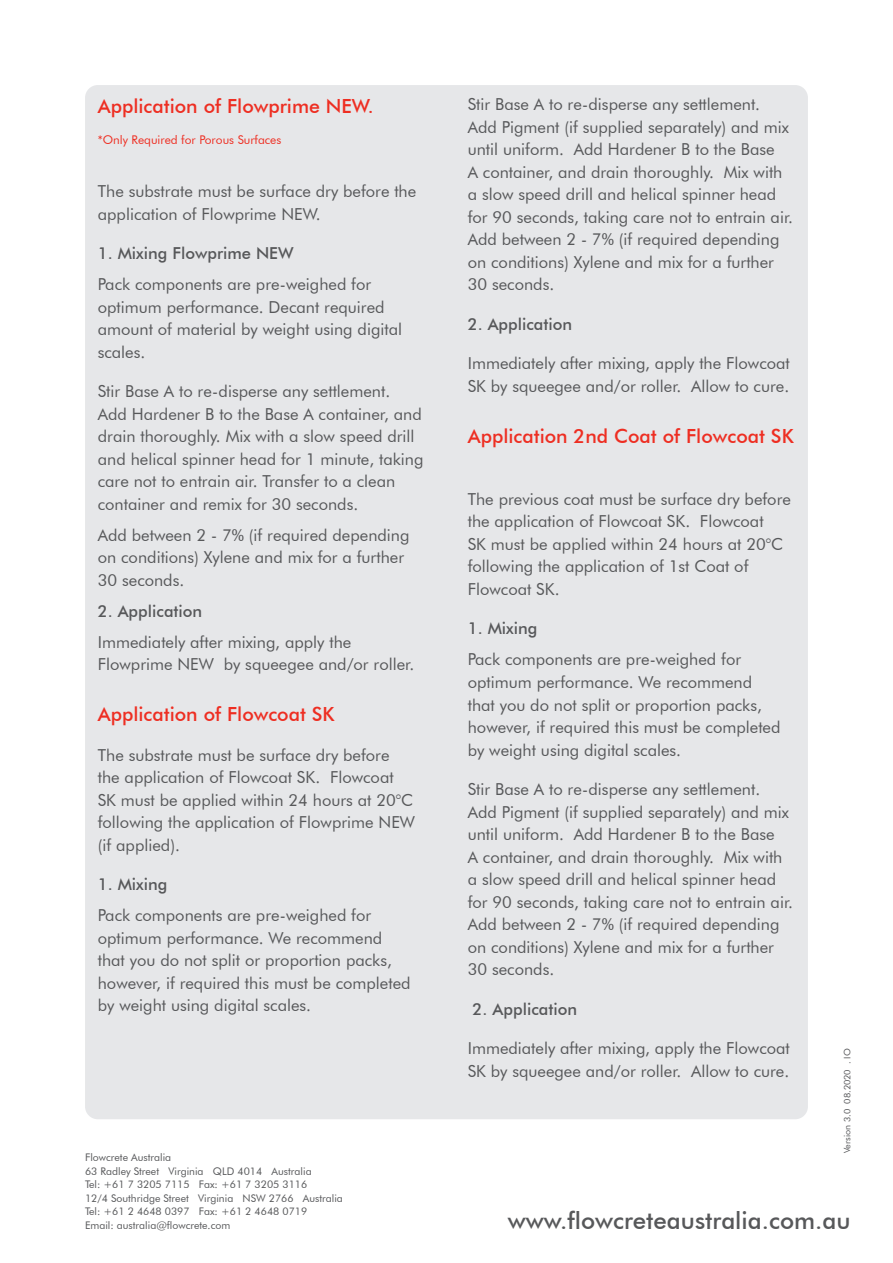
<style>
.page{position:relative;width:893px;height:1263px;background:#fff}
.page>*{position:absolute;margin:0;border:0;box-sizing:border-box;transform-origin:0 0}
.t1{font:500 24px "Futura BT";color:#57585a}
.t2{font:500 19.5px "Futura BT";color:#ee2e22}
.t3{font:16.5px/22.5px "Futura BT";color:#57585a}
.t4{font:500 16.5px "Futura BT";color:#57585a}
.t5{font:12px "Futura BT";color:#ee2e22}
.t6{font:10.5px/13.5px "Futura BT";color:#57585a}
.t7{font:9px "Futura BT";color:#57585a}
</style>
<div class="page">
<div style="left:85px;top:85px;width:723px;height:1034px;background:#e6e7e9;border-radius:13px"></div>
<p class="t2" style="left:98px;top:94px;width:277px">Application of Flowprime NEW.</p>
<p class="t5" style="left:98px;top:132px;width:185px">*Only Required for Porous Surfaces</p>
<p class="t3" style="left:98px;top:180px;width:320px">The substrate must be surface dry before the application of Flowprime NEW.</p>
<p class="t4" style="left:98px;top:243px;width:197px">1. Mixing Flowprime NEW</p>
<p class="t3" style="left:98px;top:273px;width:306px">Pack components are pre-weighed for optimum performance. Decant required amount of material by weight using digital scales.</p>
<p class="t3" style="left:98px;top:380px;width:327px">Stir Base A to re-disperse any settlement.<br>Add Hardener B to the Base A container, and drain thoroughly. Mix with a slow speed drill and helical spinner head for 1 minute, taking care not to entrain air. Transfer to a clean container and remix for 30 seconds.</p>
<p class="t3" style="left:98px;top:523px;width:313px">Add between 2 - 7% (if required depending on conditions) Xylene and mix for a further<br>30 seconds.</p>
<p class="t4" style="left:98px;top:601px;width:106px">2. Application</p>
<p class="t3" style="left:98px;top:630px;width:318px">Immediately after mixing, apply the<br>Flowprime NEW by squeegee and/or roller.</p>
<p class="t2" style="left:98px;top:702px;width:238px">Application of Flowcoat SK</p>
<p class="t3" style="left:98px;top:743px;width:319px">The substrate must be surface dry before the application of Flowcoat SK. Flowcoat SK must be applied within 24 hours at 20°C following the application of Flowprime NEW (if applied).</p>
<p class="t4" style="left:98px;top:874px;width:71px">1. Mixing</p>
<p class="t3" style="left:98px;top:904px;width:314px">Pack components are pre-weighed for optimum performance. We recommend that you do not split or proportion packs, however, if required this must be completed by weight using digital scales.</p>
<p class="t6" style="left:85px;top:1151px;width:259px">Flowcrete Australia<br>63 Radley Street Virginia QLD 4014 Australia<br>Tel: +61 7 3205 7115 Fax: +61 7 3205 3116<br>12/4 Southridge Street Virginia NSW 2766 Australia Tel: +61 2 4648 0397 Fax: +61 2 4648 0719<br>Email: australia@flowcrete.com</p>
<p class="t3" style="left:468px;top:93px;width:327px">Stir Base A to re-disperse any settlement.<br>Add Pigment (if supplied separately) and mix until uniform. Add Hardener B to the Base<br>A container, and drain thoroughly. Mix with a slow speed drill and helical spinner head for 90 seconds, taking care not to entrain air.<br>Add between 2 - 7% (if required depending on conditions) Xylene and mix for a further 30 seconds.</p>
<p class="t4" style="left:468px;top:314px;width:106px">2. Application</p>
<p class="t3" style="left:468px;top:352px;width:324px">Immediately after mixing, apply the Flowcoat<br>SK by squeegee and/or roller. Allow to cure.</p>
<p class="t2" style="left:468px;top:424px;width:327px">Application 2nd Coat of Flowcoat SK</p>
<p class="t3" style="left:468px;top:488px;width:325px">The previous coat must be surface dry before the application of Flowcoat SK. Flowcoat<br>SK must be applied within 24 hours at 20°C following the application of 1st Coat of Flowcoat SK.</p>
<p class="t4" style="left:468px;top:619px;width:71px">1. Mixing</p>
<p class="t3" style="left:468px;top:648px;width:314px">Pack components are pre-weighed for optimum performance. We recommend that you do not split or proportion packs, however, if required this must be completed by weight using digital scales.</p>
<p class="t3" style="left:468px;top:778px;width:327px">Stir Base A to re-disperse any settlement.<br>Add Pigment (if supplied separately) and mix until uniform. Add Hardener B to the Base<br>A container, and drain thoroughly. Mix with a slow speed drill and helical spinner head for 90 seconds, taking care not to entrain air.<br>Add between 2 - 7% (if required depending on conditions) Xylene and mix for a further 30 seconds.</p>
<p class="t4" style="left:473px;top:999px;width:106px">2. Application</p>
<p class="t3" style="left:468px;top:1037px;width:324px">Immediately after mixing, apply the Flowcoat<br>SK by squeegee and/or roller. Allow to cure.</p>
<p class="t7" style="left:842px;top:1153px;width:107px;rotate:-90deg">Version 3.0 08.2020 . IO</p>
<h1 class="t1" style="left:508px;top:1206px;width:344px">www.flowcreteaustralia.com.au</h1>
</div>
